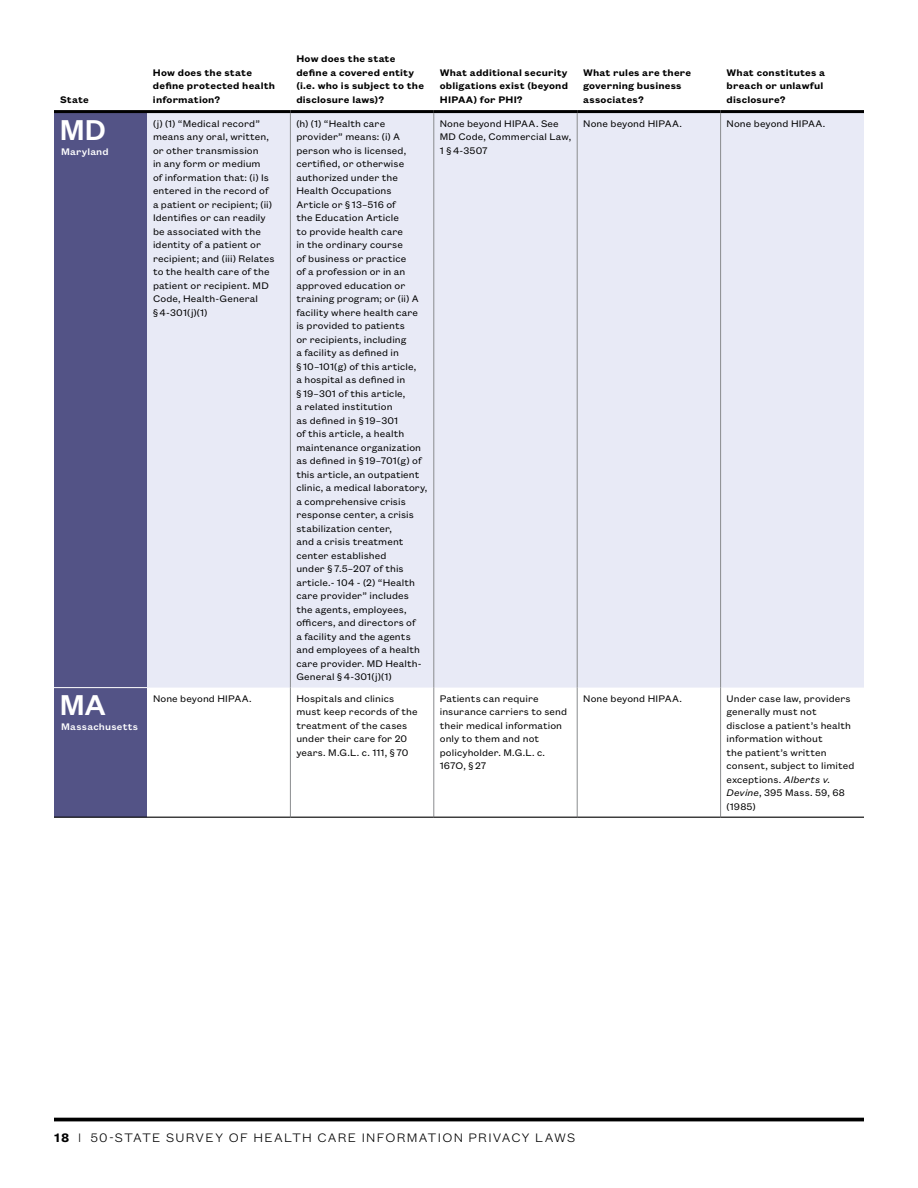
<style>
.page{position:relative;width:918px;height:1188px;background:#fff}
.page>*{position:absolute;margin:0;border:0;box-sizing:border-box;transform-origin:0 0}
.t1{font:500 31.5px "Founders Grotesk";color:#fff}
.t2{font:300 13.5px "Founders Grotesk Text";letter-spacing:.09em;color:#000}
.t3{font:10.5px/13.5px "Founders Grotesk Text";letter-spacing:.01em;color:#000}
.t4{font:600 10.5px/13.5px "Founders Grotesk Text";letter-spacing:.015em;color:#000}
.t5{font:500 10.5px "Founders Grotesk Text";letter-spacing:.02em;color:#fff}
.s1{font-style:italic}
.s2{font-weight:600}
</style>
<div class="page">
<div style="left:54px;top:113px;width:93px;height:704px;background:#535386"></div>
<div style="left:147px;top:113px;width:717px;height:575px;background:#e8eaf6"></div>
<hr style="left:54px;top:110px;width:93px;height:3px;background:#000">
<hr style="left:147px;top:110px;width:143px;height:3px;background:#000">
<hr style="left:290px;top:110px;width:144px;height:3px;background:#000">
<hr style="left:434px;top:110px;width:143px;height:3px;background:#000">
<hr style="left:577px;top:110px;width:144px;height:3px;background:#000">
<hr style="left:721px;top:110px;width:143px;height:3px;background:#000">
<hr style="left:54px;top:687px;width:93px;height:1px;background:#fff">
<hr style="left:290px;top:113px;width:1px;height:575px;background:#8a8c8e">
<hr style="left:434px;top:113px;width:1px;height:575px;background:#8a8c8e">
<hr style="left:577px;top:113px;width:1px;height:575px;background:#8a8c8e">
<hr style="left:720px;top:113px;width:1px;height:575px;background:#8a8c8e">
<hr style="left:290px;top:688px;width:1px;height:129px;background:#8a8c8e">
<hr style="left:434px;top:688px;width:1px;height:129px;background:#8a8c8e">
<hr style="left:577px;top:688px;width:1px;height:129px;background:#8a8c8e">
<hr style="left:720px;top:688px;width:1px;height:129px;background:#8a8c8e">
<hr style="left:54px;top:817px;width:93px;height:1px;background:#000">
<hr style="left:147px;top:817px;width:143px;height:1px;background:#000">
<hr style="left:290px;top:817px;width:144px;height:1px;background:#000">
<hr style="left:434px;top:817px;width:143px;height:1px;background:#000">
<hr style="left:577px;top:817px;width:144px;height:1px;background:#000">
<hr style="left:721px;top:817px;width:143px;height:1px;background:#000">
<hr style="left:54px;top:1118px;width:810px;height:3px;background:#000">
<p class="t4" style="left:60px;top:92px;width:30px">State</p>
<h1 class="t1" style="left:60px;top:110px;width:47px">MD</h1>
<p class="t5" style="left:61px;top:144px;width:49px">Maryland</p>
<h1 class="t1" style="left:60px;top:685px;width:47px">MA</h1>
<p class="t5" style="left:61px;top:719px;width:79px">Massachusetts</p>
<p class="t4" style="left:153px;top:65px;width:124px">How does the state define protected health information?</p>
<p class="t4" style="left:296px;top:51px;width:129px">How does the state define a covered entity (i.e. who is subject to the disclosure laws)?</p>
<p class="t4" style="left:440px;top:65px;width:130px;text-align:justify">What additional security obligations exist (beyond HIPAA) for PHI?</p>
<p class="t4" style="left:583px;top:65px;width:110px">What rules are there governing business associates?</p>
<p class="t4" style="left:727px;top:65px;width:100px">What constitutes a breach or unlawful disclosure?</p>
<p class="t3" style="left:153px;top:116px;width:123px">(j) (1) “Medical record” means any oral, written, or other transmission<br>in any form or medium<br>of information that: (i) Is entered in the record of a patient or recipient; (ii)<br>Identifies or can readily be associated with the identity of a patient or recipient; and (iii) Relates to the health care of the patient or recipient. MD<br>Code, Health-General<br>§ 4-301(j)(1)</p>
<p class="t3" style="left:296px;top:116px;width:133px">(h) (1) “Health care provider” means: (i) A person who is licensed, certified, or otherwise authorized under the<br>Health Occupations<br>Article or § 13–516 of<br>the Education Article<br>to provide health care<br>in the ordinary course<br>of business or practice<br>of a profession or in an approved education or training program; or (ii) A facility where health care is provided to patients<br>or recipients, including<br>a facility as defined in<br>§ 10–101(g) of this article,<br>a hospital as defined in<br>§ 19–301 of this article,<br>a related institution<br>as defined in § 19–301<br>of this article, a health maintenance organization as defined in § 19–701(g) of this article, an outpatient clinic, a medical laboratory, a comprehensive crisis response center, a crisis stabilization center,<br>and a crisis treatment center established<br>under § 7.5–207 of this article.- 104 - (2) “Health care provider” includes the agents, employees, officers, and directors of<br>a facility and the agents and employees of a health care provider. MD Health-<br>General § 4-301(j)(1)</p>
<p class="t3" style="left:440px;top:116px;width:133px">None beyond HIPAA. See<br>MD Code, Commercial Law,<br>1 § 4-3507</p>
<p class="t3" style="left:583px;top:116px;width:100px">None beyond HIPAA.</p>
<p class="t3" style="left:727px;top:116px;width:100px">None beyond HIPAA.</p>
<p class="t3" style="left:153px;top:691px;width:100px">None beyond HIPAA.</p>
<p class="t3" style="left:296px;top:691px;width:123px">Hospitals and clinics must keep records of the treatment of the cases under their care for 20 years. M.G.L. c. 111, § 70</p>
<p class="t3" style="left:440px;top:691px;width:129px">Patients can require insurance carriers to send their medical information only to them and not policyholder. M.G.L. c.<br>167O, § 27</p>
<p class="t3" style="left:583px;top:691px;width:100px">None beyond HIPAA.</p>
<p class="t3" style="left:727px;top:691px;width:129px">Under case law, providers generally must not disclose a patient’s health information without<br>the patient’s written consent, subject to limited exceptions. <span class="s1">Alberts v.<br>Devine</span>, 395 Mass. 59, 68 (1985)</p>
<p class="t2" style="left:54px;top:1128px;width:523px"><span class="s2">18</span> | 50-STATE SURVEY OF HEALTH CARE INFORMATION PRIVACY LAWS</p>
</div>
